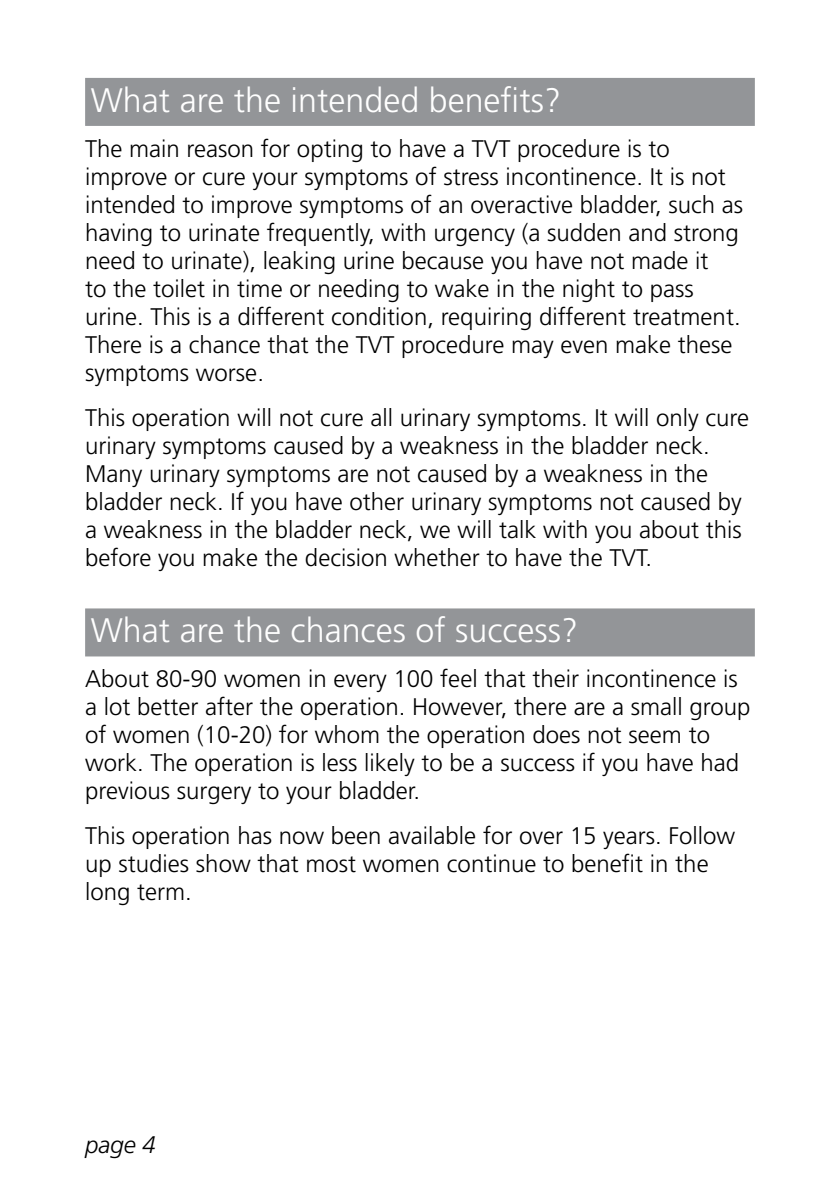
<style>
.page{position:relative;width:840px;height:1191px;background:#fff}
.page>*{position:absolute;margin:0;border:0;box-sizing:border-box;transform-origin:0 0}
.t1{font:300 34px "Frutiger";color:#fff}
.t2{font:300 24px/28px "Frutiger";color:#000}
.t3{font:italic 300 24px "Frutiger";color:#000}
</style>
<div class="page">
<div style="left:85px;top:78px;width:669px;height:48px;background:#939598"></div>
<div style="left:85px;top:608px;width:669px;height:48px;background:#939598"></div>
<h1 class="t1" style="left:91px;top:81px;width:471px">What are the intended benefits?</h1>
<p class="t2" style="left:85px;top:134px;width:659px">The main reason for opting to have a TVT procedure is to improve or cure your symptoms of stress incontinence. It is not intended to improve symptoms of an overactive bladder, such as having to urinate frequently, with urgency (a sudden and strong need to urinate), leaking urine because you have not made it<br>to the toilet in time or needing to wake in the night to pass urine. This is a different condition, requiring different treatment.<br>There is a chance that the TVT procedure may even make these symptoms worse.</p>
<p class="t2" style="left:85px;top:403px;width:665px">This operation will not cure all urinary symptoms. It will only cure urinary symptoms caused by a weakness in the bladder neck.<br>Many urinary symptoms are not caused by a weakness in the bladder neck. If you have other urinary symptoms not caused by a weakness in the bladder neck, we will talk with you about this before you make the decision whether to have the TVT.</p>
<h1 class="t1" style="left:91px;top:611px;width:488px">What are the chances of success?</h1>
<p class="t2" style="left:85px;top:665px;width:666px">About 80-90 women in every 100 feel that their incontinence is a lot better after the operation. However, there are a small group of women (10-20) for whom the operation does not seem to work. The operation is less likely to be a success if you have had previous surgery to your bladder.</p>
<p class="t2" style="left:85px;top:822px;width:651px">This operation has now been available for over 15 years. Follow up studies show that most women continue to benefit in the long term.</p>
<p class="t3" style="left:85px;top:1131px;width:72px">page 4</p>
</div>
